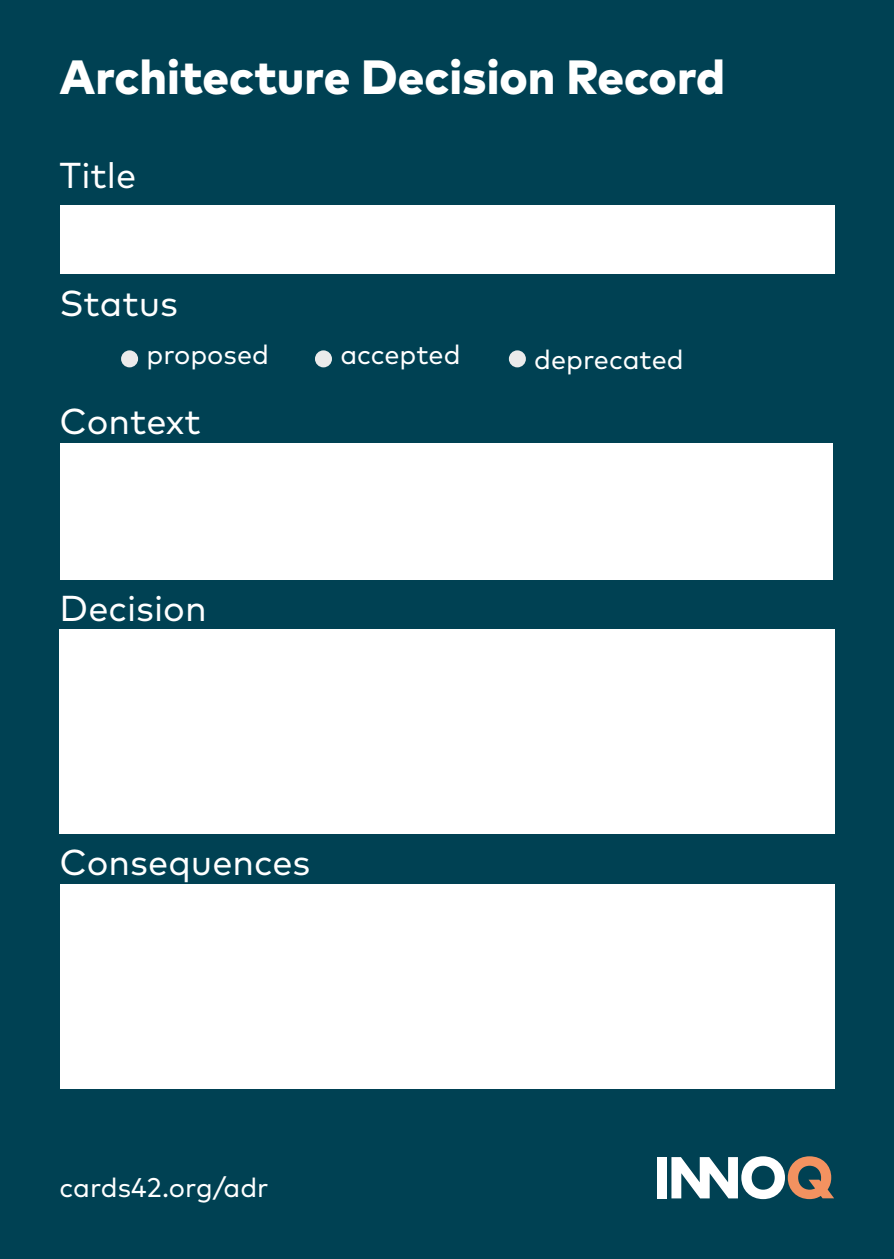
<style>
.page{position:relative;width:894px;height:1259px;background:#fff}
.page>*{position:absolute;margin:0;border:0;box-sizing:border-box;transform-origin:0 0}
.t1{font:800 48px "Mark Pro";color:#fff}
.t2{font:36px "Mark Pro";color:#fff}
.t3{font:27px "Mark Pro";color:#fff}
</style>
<div class="page">
<div style="left:0;top:0;width:893px;height:1259px;background:#004153"></div>
<div style="left:656px;top:1157px;width:10px;height:41px;background:#fff"></div>
<svg style="left:671px;top:1156px;width:162px;height:43px"></svg>
<div style="left:60px;top:205px;width:774px;height:68px;background:#fff"></div>
<div style="left:60px;top:629px;width:774px;height:204px;background:#fff"></div>
<div style="left:60px;top:884px;width:774px;height:205px;background:#fff"></div>
<div style="left:121px;top:350px;width:17px;height:17px;background:#ebebeb;border-radius:50%"></div>
<div style="left:315px;top:350px;width:17px;height:17px;background:#ebebeb;border-radius:50%"></div>
<div style="left:508px;top:350px;width:17px;height:17px;background:#ebebeb;border-radius:50%"></div>
<div style="left:60px;top:443px;width:772px;height:136px;background:#fff"></div>
<h1 class="t1" style="left:60px;top:56px;width:666px">Architecture Decision Record</h1>
<h2 class="t2" style="left:60px;top:159px;width:78px">Title</h2>
<h2 class="t2" style="left:60px;top:287px;width:120px">Status</h2>
<p class="t3" style="left:146px;top:343px;width:124px">proposed</p>
<p class="t3" style="left:340px;top:343px;width:122px">accepted</p>
<p class="t3" style="left:534px;top:347px;width:151px">deprecated</p>
<h2 class="t2" style="left:60px;top:406px;width:143px">Context</h2>
<h2 class="t2" style="left:60px;top:593px;width:149px">Decision</h2>
<h2 class="t2" style="left:60px;top:847px;width:252px">Consequences</h2>
<p class="t3" style="left:60px;top:1176px;width:210px">cards42.org/adr</p>
</div>
